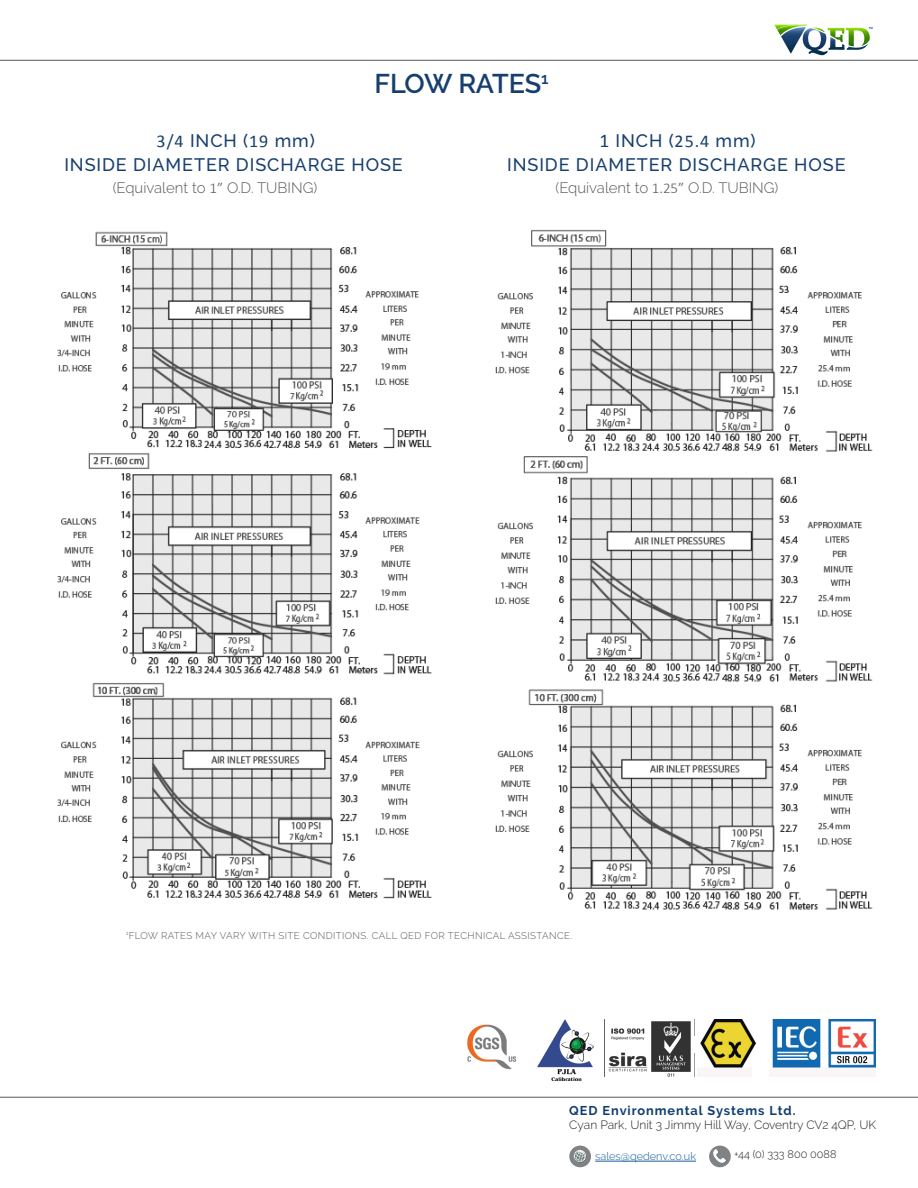
<style>
.page{position:relative;width:918px;height:1188px;background:#fff}
.page>*{position:absolute;margin:0;border:0;box-sizing:border-box;transform-origin:0 0}
.t1{font:600 27px "Raleway";letter-spacing:-.015em;color:#173f6e}
.t2{font:500 18px "Raleway";letter-spacing:.05em;color:#173f6e}
.t3{font:300 15px "Raleway";color:#57585a}
.t4{font:700 12.75px "Raleway";letter-spacing:.075em;color:#113e6e}
.t5{font:300 12px "Raleway";color:#231f20}
.t6{font:300 10.95px "Raleway";color:#175d9e}
.t7{font:300 10.95px "Raleway";color:#231f20}
.t8{font:300 9.75px "Raleway";letter-spacing:.04em;color:#57585a}
.s1{font-family:"Calibri";font-weight:400}
.s2{font-family:"Calibri";font-weight:400;font-size:19.5px}
.s3{font-family:"Calibri"}
</style>
<div class="page">
<svg style="left:0;top:60px;width:918px;height:1px"></svg>
<svg style="left:0;top:1096px;width:918px;height:72px"></svg>
<svg style="left:774px;top:24px;width:99px;height:31px"></svg>
<hr style="left:595px;top:1161px;width:101px;height:1px;background:#175d9e">
<div style="left:569px;top:1146px;width:22px;height:21px;background:#808285;border-radius:50%"></div>
<svg style="left:574px;top:1150px;width:12px;height:12px"></svg>
<div style="left:709px;top:1146px;width:22px;height:21px;background:#808285;border-radius:50%"></div>
<svg style="left:713px;top:1149px;width:13px;height:14px"></svg>
<img style="left:57px;top:229px;width:816px;height:681px">
<img style="left:700px;top:1020px;width:56px;height:56px">
<img style="left:772px;top:1020px;width:104px;height:56px">
<img style="left:604px;top:1020px;width:87px;height:56px">
<img style="left:467px;top:1024px;width:50px;height:46px">
<div style="left:752px;top:1058px;width:8px;height:19px;background:#fff"></div>
<img style="left:537px;top:1020px;width:57px;height:61px">
<div style="left:171px;top:233px;width:64px;height:14px;background:#fff"></div>
<div style="left:153px;top:454px;width:82px;height:15px;background:#fff"></div>
<div style="left:167px;top:682px;width:82px;height:15px;background:#fff"></div>
<div style="left:605px;top:690px;width:82px;height:14px;background:#fff"></div>
<div style="left:592px;top:458px;width:82px;height:14px;background:#fff"></div>
<div style="left:611px;top:232px;width:82px;height:14px;background:#fff"></div>
<p class="t2" style="left:157px;top:130px;width:160px"><span class="s1">3/4</span> INCH (<span class="s1">19</span> mm)</p>
<p class="t1" style="left:374px;top:68px;width:176px">FLOW RATES<sup>1</sup></p>
<p class="t2" style="left:599px;top:130px;width:158px"><span class="s2">1</span> INCH (<span class="s1">25.4</span> mm)</p>
<p class="t2" style="left:64px;top:154px;width:340px">INSIDE DIAMETER DISCHARGE HOSE</p>
<p class="t3" style="left:113px;top:179px;width:206px">(Equivalent to <span class="s3">1”</span> O.D. TUBING)</p>
<p class="t2" style="left:507px;top:154px;width:340px">INSIDE DIAMETER DISCHARGE HOSE</p>
<p class="t3" style="left:556px;top:179px;width:224px">(Equivalent to <span class="s3">1.25”</span> O.D. TUBING)</p>
<p class="t8" style="left:126px;top:929px;width:448px"><sup>1</sup>FLOW RATES MAY VARY WITH SITE CONDITIONS. CALL QED FOR TECHNICAL ASSISTANCE.</p>
<p class="t4" style="left:569px;top:1103px;width:228px">QED Environmental Systems Ltd.</p>
<p class="t5" style="left:569px;top:1118px;width:308px">Cyan Park, Unit 3 Jimmy Hill Way, Coventry CV2 4QP, UK</p>
<p class="t6" style="left:595px;top:1150px;width:102px">sales@qedenv.co.uk</p>
<p class="t7" style="left:734px;top:1148px;width:104px">+44 (0) 333 800 0088</p>
</div>
